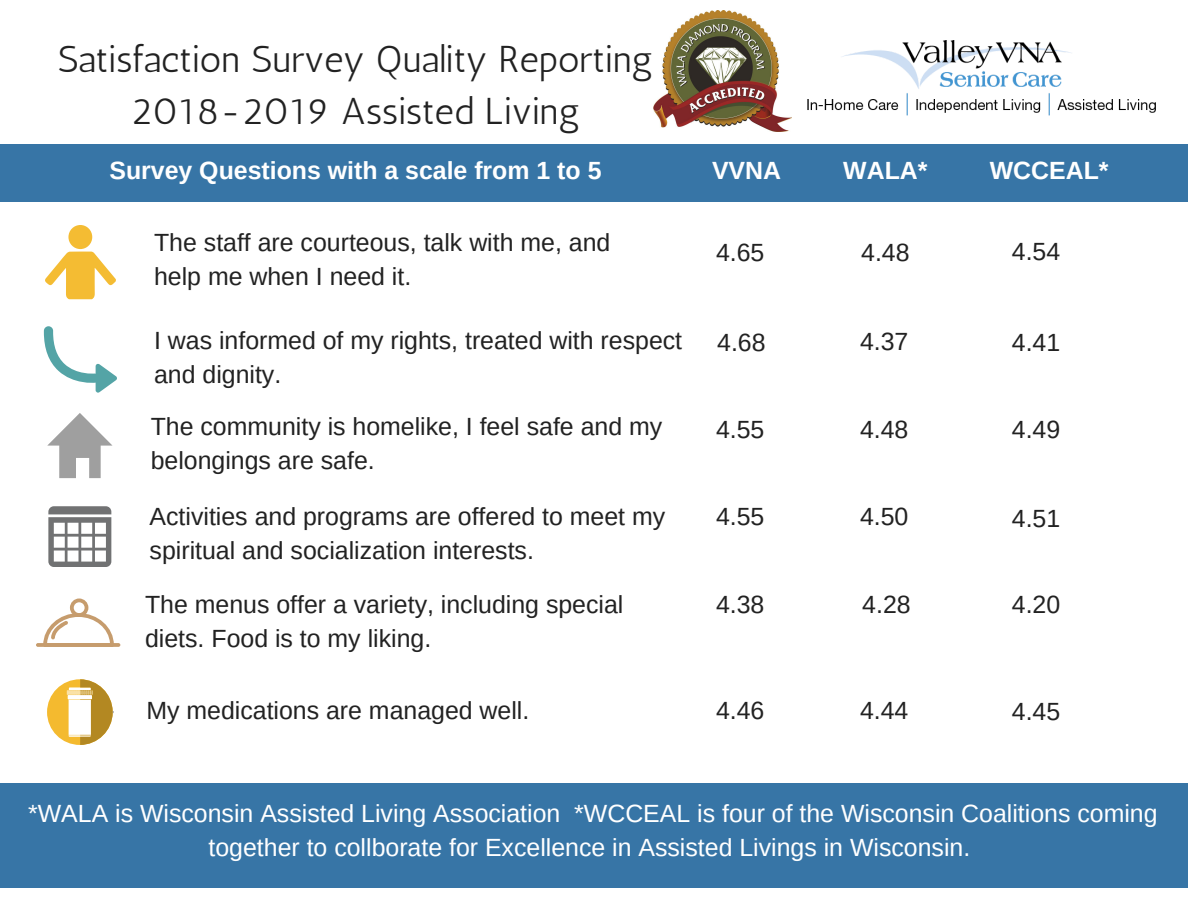
<style>
.page{position:relative;width:1188px;height:918px;background:#fff}
.page>*{position:absolute;margin:0;border:0;box-sizing:border-box;transform-origin:0 0}
.t1{font:37.35px/51.8px "Antic";color:#222;text-align:center}
.t2{font:24.9px/33.8px "Arimo";color:#222}
.t3{font:24.9px/33.8px "Arimo";color:#fff;text-align:center}
.t4{font:700 24.9px "Arimo";color:#fff}
</style>
<div class="page">
<div style="left:68px;top:225px;width:24px;height:24px;background:#f4bc33;border-radius:50%"></div>
<svg style="left:45px;top:252px;width:71px;height:47px"></svg>
<svg style="left:110px;top:643px;width:10px;height:4px"></svg>
<hr style="left:36px;top:643px;width:11px;height:4px;background:#c9a276;border-radius:2px">
<svg style="left:43px;top:599px;width:71px;height:48px"></svg>
<svg style="left:44px;top:326px;width:73px;height:67px"></svg>
<svg style="left:47px;top:413px;width:65px;height:65px"></svg>
<svg style="left:48px;top:506px;width:63px;height:61px"></svg>
<img style="left:807px;top:40px;width:349px;height:76px">
<div style="left:0;top:144px;width:1188px;height:57px;background:#3775a6"></div>
<div style="left:0;top:783px;width:1188px;height:57px;background:#3775a6"></div>
<div style="left:0;top:830px;width:1188px;height:58px;background:#3775a6"></div>
<img style="left:654px;top:10px;width:138px;height:122px">
<svg style="left:47px;top:679px;width:66px;height:66px"></svg>
<h1 class="t1" style="left:58px;top:33px;width:597px">Satisfaction Survey Quality Reporting<br>2018-2019 Assisted Living</h1>
<p class="t4" style="left:109px;top:156px;width:494px">Survey Questions with a scale from 1 to 5</p>
<p class="t4" style="left:712px;top:156px;width:71px">VVNA</p>
<p class="t4" style="left:843px;top:156px;width:86px">WALA*</p>
<p class="t4" style="left:990px;top:156px;width:120px">WCCEAL*</p>
<p class="t2" style="left:154px;top:225px;width:458px">The staff are courteous, talk with me, and help me when I need it.</p>
<p class="t2" style="left:154px;top:323px;width:530px">I was informed of my rights, treated with respect and dignity.</p>
<p class="t2" style="left:151px;top:410px;width:513px">The community is homelike, I feel safe and my belongings are safe.</p>
<p class="t2" style="left:150px;top:500px;width:517px">Activities and programs are offered to meet my spiritual and socialization interests.</p>
<p class="t2" style="left:145px;top:588px;width:480px">The menus offer a variety, including special diets. Food is to my liking.</p>
<p class="t2" style="left:146px;top:693px;width:384px">My medications are managed well.</p>
<p class="t2" style="left:716px;top:235px;width:50px">4.65</p>
<p class="t2" style="left:861px;top:235px;width:50px">4.48</p>
<p class="t2" style="left:1012px;top:234px;width:50px">4.54</p>
<p class="t2" style="left:717px;top:325px;width:50px">4.68</p>
<p class="t2" style="left:860px;top:324px;width:50px">4.37</p>
<p class="t2" style="left:1012px;top:325px;width:50px">4.41</p>
<p class="t2" style="left:716px;top:412px;width:50px">4.55</p>
<p class="t2" style="left:860px;top:412px;width:50px">4.48</p>
<p class="t2" style="left:1012px;top:412px;width:50px">4.49</p>
<p class="t2" style="left:716px;top:500px;width:50px">4.55</p>
<p class="t2" style="left:860px;top:500px;width:50px">4.50</p>
<p class="t2" style="left:1012px;top:501px;width:50px">4.51</p>
<p class="t2" style="left:716px;top:588px;width:50px">4.38</p>
<p class="t2" style="left:862px;top:588px;width:50px">4.28</p>
<p class="t2" style="left:1012px;top:588px;width:50px">4.20</p>
<p class="t2" style="left:716px;top:693px;width:50px">4.46</p>
<p class="t2" style="left:860px;top:693px;width:50px">4.44</p>
<p class="t2" style="left:1012px;top:694px;width:50px">4.45</p>
<p class="t3" style="left:28px;top:797px;width:1131px">*WALA is Wisconsin Assisted Living Association *WCCEAL is four of the Wisconsin Coalitions coming together to collborate for Excellence in Assisted Livings in Wisconsin.</p>
</div>
